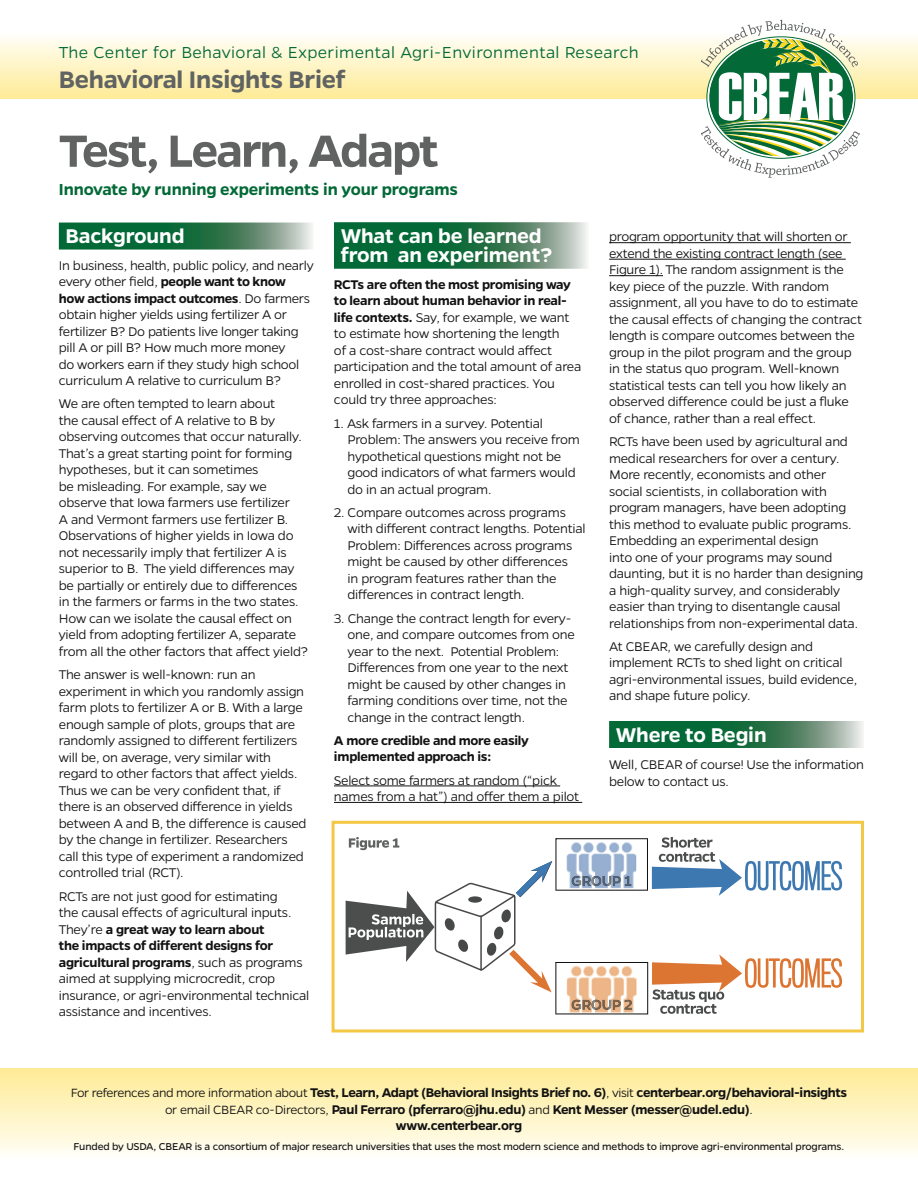
<style>
.page{position:relative;width:918px;height:1188px;background:#fff}
.page>*{position:absolute;margin:0;border:0;box-sizing:border-box;transform-origin:0 0}
.t1{font:600 51px "Gentona";letter-spacing:-.04em;color:#606362}
.t2{font:600 27px "Gentona";letter-spacing:-.01em;color:#606362}
.t3{font:600 22.5px/19.5px "Gentona";letter-spacing:-.01em;color:#fff}
.t4{font:300 18px "Gentona";letter-spacing:.02em;color:#026937}
.t5{font:600 18px "Gentona";letter-spacing:-.01em;color:#026937}
.t6{font:300 14.25px/16.5px "Gentona";letter-spacing:-.02em;color:#121212}
.t7{font:600 14.25px/16.5px "Gentona";letter-spacing:-.025em;color:#121212}
.t8{font:11.25px "Gentona";letter-spacing:-.015em;color:#121212}
.s1{font-weight:600}
.s2{font-weight:300;font-size:13.5px}
.s3{font-weight:300}
</style>
<div class="page">
<svg style="left:0;top:38px;width:918px;height:61px;background:#fef3c3"></svg>
<svg style="left:59px;top:223px;width:253px;height:27px;background:#377f59"></svg>
<svg style="left:334px;top:222px;width:253px;height:20px;background:#367e58"></svg>
<svg style="left:334px;top:242px;width:253px;height:27px;background:#367e58"></svg>
<hr style="left:334px;top:786px;width:226px;height:1px;background:#121212">
<hr style="left:334px;top:802px;width:248px;height:1px;background:#121212">
<hr style="left:609px;top:242px;width:242px;height:1px;background:#121212">
<hr style="left:609px;top:259px;width:237px;height:1px;background:#121212">
<hr style="left:609px;top:275px;width:54px;height:1px;background:#121212">
<svg style="left:609px;top:721px;width:254px;height:27px;background:#347d56"></svg>
<svg style="left:701px;top:20px;width:158px;height:158px"></svg>
<div style="left:0;top:1068px;width:918px;height:92px;background:linear-gradient(to bottom,#feeb94,#fffef8)"></div>
<div style="left:332px;top:821px;width:532px;height:211px;border:3px solid #f4c844"></div>
<svg style="left:346px;top:837px;width:496px;height:177px"></svg>
<p class="t4" style="left:59px;top:42px;width:582px">The Center for Behavioral &amp; Experimental Agri-Environmental Research</p>
<h2 class="t2" style="left:59px;top:64px;width:288px">Behavioral Insights Brief</h2>
<h1 class="t1" style="left:59px;top:122px;width:381px">Test, Learn, Adapt</h1>
<p class="t5" style="left:59px;top:179px;width:401px">Innovate by running experiments in your programs</p>
<h3 class="t3" style="left:66px;top:226px;width:121px">Background</h3>
<p class="t6" style="left:59px;top:257px;width:256px">In business, health, public policy, and nearly every other field, <span class="s1">people want to know how actions impact outcomes</span>. Do farmers obtain higher yields using fertilizer A or fertilizer B? Do patients live longer taking pill A or pill B? How much more money<br>do workers earn if they study high school curriculum A relative to curriculum B?</p>
<p class="t6" style="left:59px;top:396px;width:251px">We are often tempted to learn about<br>the causal effect of A relative to B by observing outcomes that occur naturally.<br>That’s a great starting point for forming hypotheses, but it can sometimes<br>be misleading. For example, say we observe that Iowa farmers use fertilizer<br>A and Vermont farmers use fertilizer B.<br>Observations of higher yields in Iowa do not necessarily imply that fertilizer A is superior to B. The yield differences may be partially or entirely due to differences in the farmers or farms in the two states.<br>How can we isolate the causal effect on yield from adopting fertilizer A, separate from all the other factors that affect yield?</p>
<p class="t6" style="left:59px;top:666px;width:249px">The answer is well-known: run an experiment in which you randomly assign farm plots to fertilizer A or B. With a large enough sample of plots, groups that are randomly assigned to different fertilizers will be, on average, very similar with regard to other factors that affect yields.<br>Thus we can be very confident that, if there is an observed difference in yields between A and B, the difference is caused by the change in fertilizer. Researchers call this type of experiment a randomized controlled trial (RCT).</p>
<p class="t6" style="left:59px;top:888px;width:252px">RCTs are not just good for estimating<br>the causal effects of agricultural inputs.<br>They’re <span class="s1">a great way to learn about<br>the impacts of different designs for agricultural programs</span>, such as programs aimed at supplying microcredit, crop insurance, or agri-environmental technical assistance and incentives.</p>
<h3 class="t3" style="left:341px;top:226px;width:213px">What can be learned from an experiment?</h3>
<p class="t6" style="left:334px;top:276px;width:249px"><span class="s1">RCTs are often the most promising way to learn about human behavior in real&shy;life contexts.</span> Say, for example, we want to estimate how shortening the length<br>of a cost-share contract would affect participation and the total amount of area enrolled in cost-shared practices. You could try three approaches:</p>
<p class="t6" style="left:347px;top:415px;width:234px;text-indent:-13px">1. Ask farmers in a survey. Potential Problem: The answers you receive from hypothetical questions might not be good indicators of what farmers would do in an actual program.</p>
<p class="t6" style="left:347px;top:504px;width:240px;text-indent:-13px">2. Compare outcomes across programs with different contract lengths. Potential Problem: Differences across programs might be caused by other differences<br>in program features rather than the differences in contract length.</p>
<p class="t6" style="left:347px;top:610px;width:229px;text-indent:-13px">3. Change the contract length for every&shy;one, and compare outcomes from one year to the next. Potential Problem:<br>Differences from one year to the next might be caused by other changes in farming conditions over time, not the change in the contract length.</p>
<p class="t7" style="left:334px;top:732px;width:196px">A more credible and more easily implemented approach is:</p>
<p class="t6" style="left:334px;top:772px;width:247px">Select some farmers at random (“pick names from a hat”) and offer them a pilot</p>
<p class="t6" style="left:609px;top:228px;width:254px">program opportunity that will shorten or extend the existing contract length (see Figure 1). The random assignment is the key piece of the puzzle. With random assignment, all you have to do to estimate the causal effects of changing the contract length is compare outcomes between the group in the pilot program and the group in the status quo program. Well-known statistical tests can tell you how likely an observed difference could be just a fluke of chance, rather than a real effect.</p>
<p class="t6" style="left:609px;top:433px;width:256px">RCTs have been used by agricultural and medical researchers for over a century.<br>More recently, economists and other social scientists, in collaboration with program managers, have been adopting this method to evaluate public programs.<br>Embedding an experimental design<br>into one of your programs may sound daunting, but it is no harder than designing a high-quality survey, and considerably easier than trying to disentangle causal relationships from non-experimental data.</p>
<p class="t6" style="left:609px;top:638px;width:250px">At CBEAR, we carefully design and implement RCTs to shed light on critical agri-environmental issues, build evidence, and shape future policy.</p>
<h3 class="t3" style="left:616px;top:724px;width:152px">Where to Begin</h3>
<p class="t6" style="left:609px;top:755px;width:256px;line-height:17.2px">Well, CBEAR of course! Use the information below to contact us.</p>
<p class="t7" style="left:71px;top:1084px;width:778px;text-align:center"><span class="s2">For references and more information about</span> Test, Learn, Adapt (Behavioral Insights Brief no. 6)<span class="s2">, visit</span> centerbear.org/behavioral-insights <span class="s2">or email CBEAR co-Directors,</span> Paul Ferraro (pferraro@jhu.edu) <span class="s2">and</span> Kent Messer (messer@udel.edu)<span class="s3">.<br></span>www.centerbear.org</p>
<p class="t8" style="left:74px;top:1140px;width:772px">Funded by USDA, CBEAR is a consortium of major research universities that uses the most modern science and methods to improve agri-environmental programs.</p>
</div>
